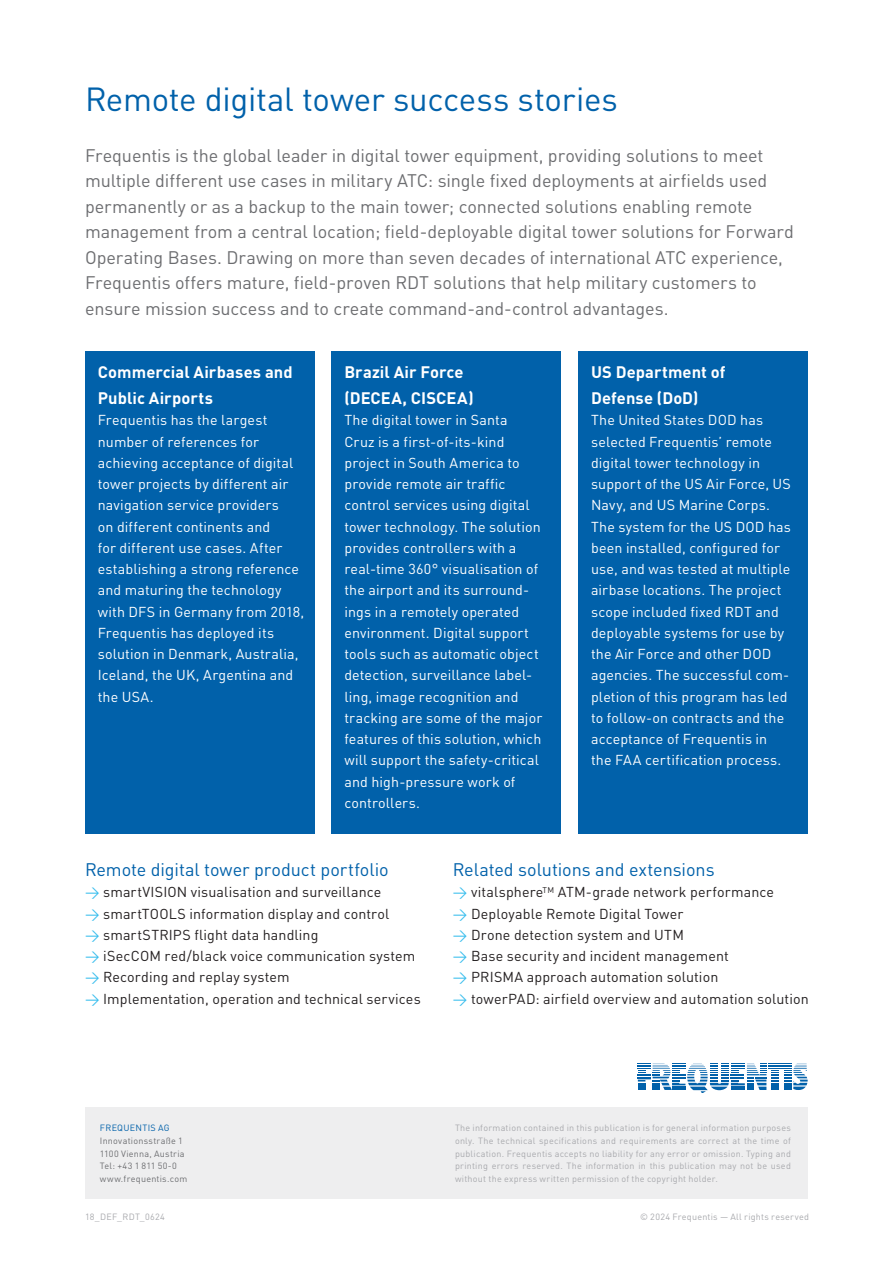
<style>
.page{position:relative;width:893px;height:1263px;background:#fff}
.page>*{position:absolute;margin:0;border:0;box-sizing:border-box;transform-origin:0 0}
.t1{font:33px "DINOT";letter-spacing:-.01em;color:#0161aa}
.t2{font:18px/25.5px "DINOT";letter-spacing:-.005em;color:#6c6d70}
.t3{font:18px "DINOT";letter-spacing:-.005em;color:#0161aa}
.t4{font:700 16.5px/25.5px "DINOT";letter-spacing:.005em;color:#fff}
.t5{font:14.25px/21.3px "DINOT";letter-spacing:.01em;color:#fff}
.t6{font:14.25px "DINOT";letter-spacing:.01em;color:#231f20}
.t7{font:9px/12.8px "DINOT";letter-spacing:.03em;color:#a8a9ad;text-align:justify}
.t8{font:9px/12.8px "DINOT";letter-spacing:.025em;color:#6c6d70}
.t9{font:9px "DINOT";letter-spacing:.03em;color:#0161aa}
.s1{color:#34bced}
</style>
<div class="page">
<div style="left:85px;top:1108px;width:723px;height:91px;background:#eeeeef"></div>
<svg style="left:638px;top:1063px;width:170px;height:30px"></svg>
<div style="left:85px;top:351px;width:230px;height:482px;background:#0161aa"></div>
<div style="left:332px;top:351px;width:229px;height:482px;background:#0161aa"></div>
<div style="left:578px;top:351px;width:230px;height:482px;background:#0161aa"></div>
<h1 class="t1" style="left:85px;top:73px;width:534px">Remote digital tower success stories</h1>
<p class="t2" style="left:85px;top:141px;width:710px">Frequentis is the global leader in digital tower equipment, providing solutions to meet multiple different use cases in military ATC: single fixed deployments at airfields used permanently or as a backup to the main tower; connected solutions enabling remote management from a central location; field-deployable digital tower solutions for Forward Operating Bases. Drawing on more than seven decades of international ATC experience, Frequentis offers mature, field-proven RDT solutions that help military customers to ensure mission success and to create command-and-control advantages.</p>
<p class="t4" style="left:98px;top:359px;width:196px">Commercial Airbases and<br>Public Airports</p>
<p class="t5" style="left:98px;top:408px;width:208px">Frequentis has the largest number of references for achieving acceptance of digital tower projects by different air navigation service providers<br>on different continents and<br>for different use cases. After establishing a strong reference and maturing the technology with DFS in Germany from 2018,<br>Frequentis has deployed its solution in Denmark, Australia,<br>Iceland, the UK, Argentina and the USA.</p>
<p class="t4" style="left:344px;top:359px;width:131px">Brazil Air Force (DECEA, CISCEA)</p>
<p class="t5" style="left:344px;top:408px;width:199px">The digital tower in Santa<br>Cruz is a first-of-its-kind project in South America to provide remote air traffic control services using digital tower technology. The solution provides controllers with a real-time 360° visualisation of the airport and its surround&shy;ings in a remotely operated environment. Digital support tools such as automatic object detection, surveillance label&shy;ling, image recognition and tracking are some of the major features of this solution, which will support the safety-critical and high-pressure work of controllers.</p>
<p class="t4" style="left:591px;top:359px;width:136px">US Department of<br>Defense (DoD)</p>
<p class="t5" style="left:591px;top:408px;width:201px">The United States DOD has selected Frequentis’ remote digital tower technology in support of the US Air Force, US<br>Navy, and US Marine Corps.<br>The system for the US DOD has been installed, configured for use, and was tested at multiple airbase locations. The project scope included fixed RDT and deployable systems for use by the Air Force and other DOD agencies. The successful com&shy;pletion of this program has led to follow-on contracts and the acceptance of Frequentis in the FAA certification process.</p>
<p class="t3" style="left:85px;top:856px;width:305px">Remote digital tower product portfolio</p>
<p class="t6" style="left:85px;top:881px;width:298px"><span class="s1">→</span> smartVISION visualisation and surveillance</p>
<p class="t6" style="left:85px;top:902px;width:306px"><span class="s1">→</span> smartTOOLS information display and control</p>
<p class="t6" style="left:85px;top:924px;width:235px"><span class="s1">→</span> smartSTRIPS flight data handling</p>
<p class="t6" style="left:85px;top:945px;width:332px"><span class="s1">→</span> iSecCOM red/black voice communication system</p>
<p class="t6" style="left:85px;top:966px;width:206px"><span class="s1">→</span> Recording and replay system</p>
<p class="t6" style="left:85px;top:987px;width:337px"><span class="s1">→</span> Implementation, operation and technical services</p>
<p class="t3" style="left:453px;top:856px;width:263px">Related solutions and extensions</p>
<p class="t6" style="left:453px;top:881px;width:323px"><span class="s1">→</span> vitalsphere<sup>TM</sup> ATM-grade network performance</p>
<p class="t6" style="left:453px;top:902px;width:232px"><span class="s1">→</span> Deployable Remote Digital Tower</p>
<p class="t6" style="left:453px;top:924px;width:233px"><span class="s1">→</span> Drone detection system and UTM</p>
<p class="t6" style="left:453px;top:945px;width:277px"><span class="s1">→</span> Base security and incident management</p>
<p class="t6" style="left:453px;top:966px;width:267px"><span class="s1">→</span> PRISMA approach automation solution</p>
<p class="t6" style="left:453px;top:987px;width:357px"><span class="s1">→</span> towerPAD: airfield overview and automation solution</p>
<p class="t9" style="left:100px;top:1121px;width:71px">FREQUENTIS AG</p>
<p class="t8" style="left:100px;top:1134px;width:89px">Innovationsstraße 1<br>1100 Vienna, Austria<br>Tel: +43 1 811 50-0 www.frequentis.com</p>
<p class="t7" style="left:85px;top:1210px;width:81px">18_DEF_RDT_0624</p>
<p class="t7" style="left:455px;top:1121px;width:337px">The information contained in this publication is for general information purposes only. The technical specifications and requirements are correct at the time of publication. Frequentis accepts no liability for any error or omission. Typing and printing errors reserved. The information in this publication may not be used without the express written permission of the copyright holder.</p>
<p class="t7" style="left:640px;top:1210px;width:170px">© 2024 Frequentis — All rights reserved</p>
</div>
